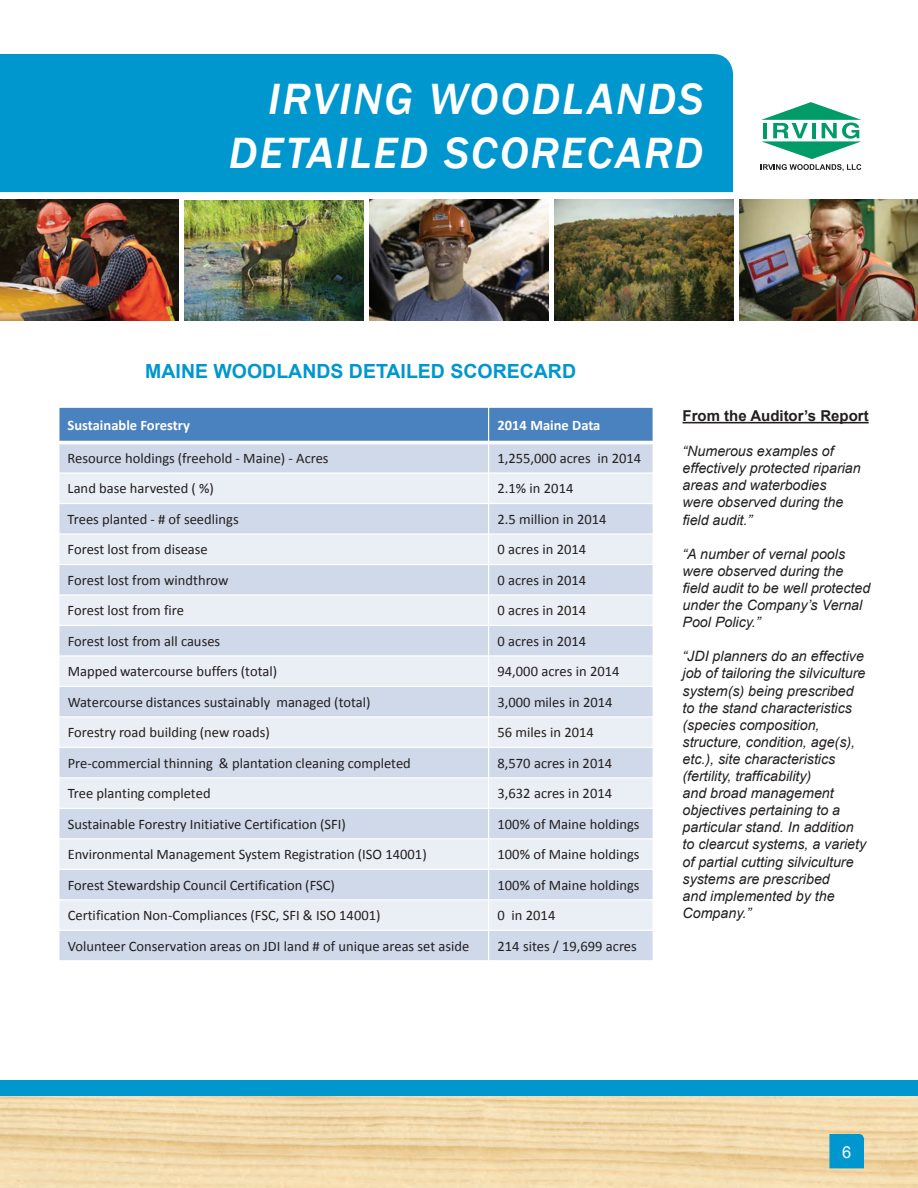
<style>
.page{position:relative;width:918px;height:1188px;background:#fff}
.page>*{position:absolute;margin:0;border:0;box-sizing:border-box;transform-origin:0 0}
.t1{font:italic 500 45px/54px "Franklin Gothic";letter-spacing:.04em;color:#fff;text-align:right}
.t2{font:700 19.5px "Arial";color:#0097ce}
.t3{font:16.5px "Arial";color:#fff}
.t4{font:700 15px "Arial";color:#231f20}
.t5{font:14.55px "Calibri";color:#231f20}
.t6{font:700 14.55px "Calibri";color:#fff}
.t7{font:italic 14.25px/17.1px "Arial";color:#231f20}
</style>
<div class="page">
<svg style="left:760px;top:102px;width:102px;height:69px"></svg>
<div style="left:0;top:54px;width:733px;height:138px;background:#0097ce"></div>
<img style="left:0;top:1095px;width:918px;height:93px">
<svg style="left:829px;top:1134px;width:35px;height:34px"></svg>
<hr style="left:683px;top:422px;width:186px;height:1px;background:#231f20">
<img style="left:740px;top:200px;width:178px;height:121px">
<img style="left:370px;top:200px;width:178px;height:121px">
<img style="left:185px;top:200px;width:178px;height:121px">
<img style="left:0;top:200px;width:178px;height:121px">
<img style="left:555px;top:200px;width:178px;height:121px">
<div style="left:0;top:1080px;width:918px;height:15px;background:#0097ce"></div>
<div style="left:59px;top:407px;width:430px;height:36px;background:#4a81bf"></div>
<div style="left:489px;top:407px;width:164px;height:36px;background:#4a81bf"></div>
<div style="left:59px;top:443px;width:430px;height:30px;background:#d0d9e9"></div>
<div style="left:489px;top:443px;width:164px;height:30px;background:#d0d9e9"></div>
<div style="left:59px;top:473px;width:430px;height:31px;background:#eaeff5"></div>
<div style="left:489px;top:473px;width:164px;height:31px;background:#eaeff5"></div>
<div style="left:59px;top:504px;width:430px;height:30px;background:#d0d9e9"></div>
<div style="left:489px;top:504px;width:164px;height:30px;background:#d0d9e9"></div>
<div style="left:59px;top:534px;width:430px;height:30px;background:#eaeff5"></div>
<div style="left:489px;top:534px;width:164px;height:30px;background:#eaeff5"></div>
<div style="left:59px;top:564px;width:430px;height:31px;background:#d0d9e9"></div>
<div style="left:489px;top:564px;width:164px;height:31px;background:#d0d9e9"></div>
<div style="left:59px;top:595px;width:430px;height:30px;background:#eaeff5"></div>
<div style="left:489px;top:595px;width:164px;height:30px;background:#eaeff5"></div>
<div style="left:59px;top:625px;width:430px;height:31px;background:#d0d9e9"></div>
<div style="left:489px;top:625px;width:164px;height:31px;background:#d0d9e9"></div>
<div style="left:59px;top:656px;width:430px;height:30px;background:#eaeff5"></div>
<div style="left:489px;top:656px;width:164px;height:30px;background:#eaeff5"></div>
<div style="left:59px;top:686px;width:430px;height:31px;background:#d0d9e9"></div>
<div style="left:489px;top:686px;width:164px;height:31px;background:#d0d9e9"></div>
<div style="left:59px;top:717px;width:430px;height:30px;background:#eaeff5"></div>
<div style="left:489px;top:717px;width:164px;height:30px;background:#eaeff5"></div>
<div style="left:59px;top:747px;width:430px;height:31px;background:#d0d9e9"></div>
<div style="left:489px;top:747px;width:164px;height:31px;background:#d0d9e9"></div>
<div style="left:59px;top:778px;width:430px;height:30px;background:#eaeff5"></div>
<div style="left:489px;top:778px;width:164px;height:30px;background:#eaeff5"></div>
<div style="left:59px;top:808px;width:430px;height:31px;background:#d0d9e9"></div>
<div style="left:489px;top:808px;width:164px;height:31px;background:#d0d9e9"></div>
<div style="left:59px;top:839px;width:430px;height:30px;background:#eaeff5"></div>
<div style="left:489px;top:839px;width:164px;height:30px;background:#eaeff5"></div>
<div style="left:59px;top:869px;width:430px;height:31px;background:#d0d9e9"></div>
<div style="left:489px;top:869px;width:164px;height:31px;background:#d0d9e9"></div>
<div style="left:59px;top:900px;width:430px;height:30px;background:#eaeff5"></div>
<div style="left:489px;top:900px;width:164px;height:30px;background:#eaeff5"></div>
<div style="left:59px;top:930px;width:430px;height:31px;background:#d0d9e9"></div>
<div style="left:489px;top:930px;width:164px;height:31px;background:#d0d9e9"></div>
<hr style="left:488px;top:407px;width:1px;height:554px;background:#fff">
<hr style="left:58px;top:441px;width:596px;height:3px;background:#fff">
<hr style="left:58px;top:472px;width:596px;height:2px;background:#fff">
<hr style="left:58px;top:503px;width:596px;height:1px;background:#fff">
<hr style="left:58px;top:533px;width:596px;height:2px;background:#fff">
<hr style="left:58px;top:564px;width:596px;height:1px;background:#fff">
<hr style="left:58px;top:594px;width:596px;height:2px;background:#fff">
<hr style="left:58px;top:625px;width:596px;height:1px;background:#fff">
<hr style="left:58px;top:655px;width:596px;height:2px;background:#fff">
<hr style="left:58px;top:686px;width:596px;height:1px;background:#fff">
<hr style="left:58px;top:716px;width:596px;height:2px;background:#fff">
<hr style="left:58px;top:747px;width:596px;height:1px;background:#fff">
<hr style="left:58px;top:777px;width:596px;height:1px;background:#fff">
<hr style="left:58px;top:808px;width:596px;height:1px;background:#fff">
<hr style="left:58px;top:838px;width:596px;height:1px;background:#fff">
<hr style="left:58px;top:869px;width:596px;height:1px;background:#fff">
<hr style="left:58px;top:899px;width:596px;height:1px;background:#fff">
<hr style="left:58px;top:930px;width:596px;height:1px;background:#fff">
<hr style="left:58px;top:407px;width:596px;height:1px;background:#fff">
<hr style="left:58px;top:960px;width:596px;height:1px;background:#fff">
<h1 class="t1" style="left:229px;top:73px;width:476px">IRVING WOODLANDS<br>DETAILED SCORECARD</h1>
<h2 class="t2" style="left:145px;top:358px;width:432px">MAINE WOODLANDS DETAILED SCORECARD</h2>
<p class="t6" style="left:68px;top:416px;width:124px">Sustainable Forestry</p>
<p class="t6" style="left:497px;top:416px;width:105px">2014 Maine Data</p>
<p class="t5" style="left:68px;top:449px;width:263px">Resource holdings (freehold - Maine) - Acres</p>
<p class="t5" style="left:497px;top:449px;width:145px">1,255,000 acres in 2014</p>
<p class="t5" style="left:68px;top:479px;width:148px">Land base harvested ( %)</p>
<p class="t5" style="left:497px;top:479px;width:78px">2.1% in 2014</p>
<p class="t5" style="left:68px;top:510px;width:173px">Trees planted - # of seedlings</p>
<p class="t5" style="left:497px;top:510px;width:111px">2.5 million in 2014</p>
<p class="t5" style="left:68px;top:540px;width:142px">Forest lost from disease</p>
<p class="t5" style="left:497px;top:540px;width:90px">0 acres in 2014</p>
<p class="t5" style="left:68px;top:571px;width:163px">Forest lost from windthrow</p>
<p class="t5" style="left:497px;top:571px;width:90px">0 acres in 2014</p>
<p class="t5" style="left:68px;top:601px;width:118px">Forest lost from fire</p>
<p class="t5" style="left:497px;top:601px;width:90px">0 acres in 2014</p>
<p class="t5" style="left:68px;top:632px;width:154px">Forest lost from all causes</p>
<p class="t5" style="left:497px;top:632px;width:90px">0 acres in 2014</p>
<p class="t5" style="left:68px;top:662px;width:211px">Mapped watercourse buffers (total)</p>
<p class="t5" style="left:498px;top:662px;width:124px">94,000 acres in 2014</p>
<p class="t5" style="left:68px;top:693px;width:304px">Watercourse distances sustainably managed (total)</p>
<p class="t5" style="left:497px;top:693px;width:117px">3,000 miles in 2014</p>
<p class="t5" style="left:68px;top:723px;width:204px">Forestry road building (new roads)</p>
<p class="t5" style="left:497px;top:723px;width:98px">56 miles in 2014</p>
<p class="t5" style="left:68px;top:754px;width:345px">Pre-commercial thinning &amp; plantation cleaning completed</p>
<p class="t5" style="left:498px;top:754px;width:116px">8,570 acres in 2014</p>
<p class="t5" style="left:68px;top:784px;width:144px">Tree planting completed</p>
<p class="t5" style="left:498px;top:784px;width:116px">3,632 acres in 2014</p>
<p class="t5" style="left:68px;top:815px;width:280px">Sustainable Forestry Initiative Certification (SFI)</p>
<p class="t5" style="left:498px;top:815px;width:144px">100% of Maine holdings</p>
<p class="t5" style="left:68px;top:845px;width:361px">Environmental Management System Registration (ISO 14001)</p>
<p class="t5" style="left:498px;top:845px;width:144px">100% of Maine holdings</p>
<p class="t5" style="left:68px;top:876px;width:269px">Forest Stewardship Council Certification (FSC)</p>
<p class="t5" style="left:498px;top:876px;width:144px">100% of Maine holdings</p>
<p class="t5" style="left:68px;top:906px;width:314px">Certification Non-Compliances (FSC, SFI &amp; ISO 14001)</p>
<p class="t5" style="left:498px;top:906px;width:59px">0 in 2014</p>
<p class="t5" style="left:68px;top:937px;width:403px">Volunteer Conservation areas on JDI land # of unique areas set aside</p>
<p class="t5" style="left:498px;top:937px;width:141px">214 sites / 19,699 acres</p>
<p class="t4" style="left:683px;top:406px;width:188px">From the Auditor’s Report</p>
<p class="t7" style="left:683px;top:443px;width:180px">“Numerous examples of effectively protected riparian areas and waterbodies were observed during the field audit.”</p>
<p class="t7" style="left:683px;top:545px;width:189px">“A number of vernal pools were observed during the field audit to be well protected under the Company’s Vernal<br>Pool Policy.”</p>
<p class="t7" style="left:683px;top:648px;width:185px">“JDI planners do an effective job of tailoring the silviculture system(s) being prescribed to the stand characteristics (species composition, structure, condition, age(s), etc.), site characteristics (fertility, trafficability)<br>and broad management objectives pertaining to a particular stand. In addition to clearcut systems, a variety of partial cutting silviculture systems are prescribed<br>and implemented by the<br>Company.”</p>
<p class="t3" style="left:842px;top:1141px;width:11px">6</p>
</div>
